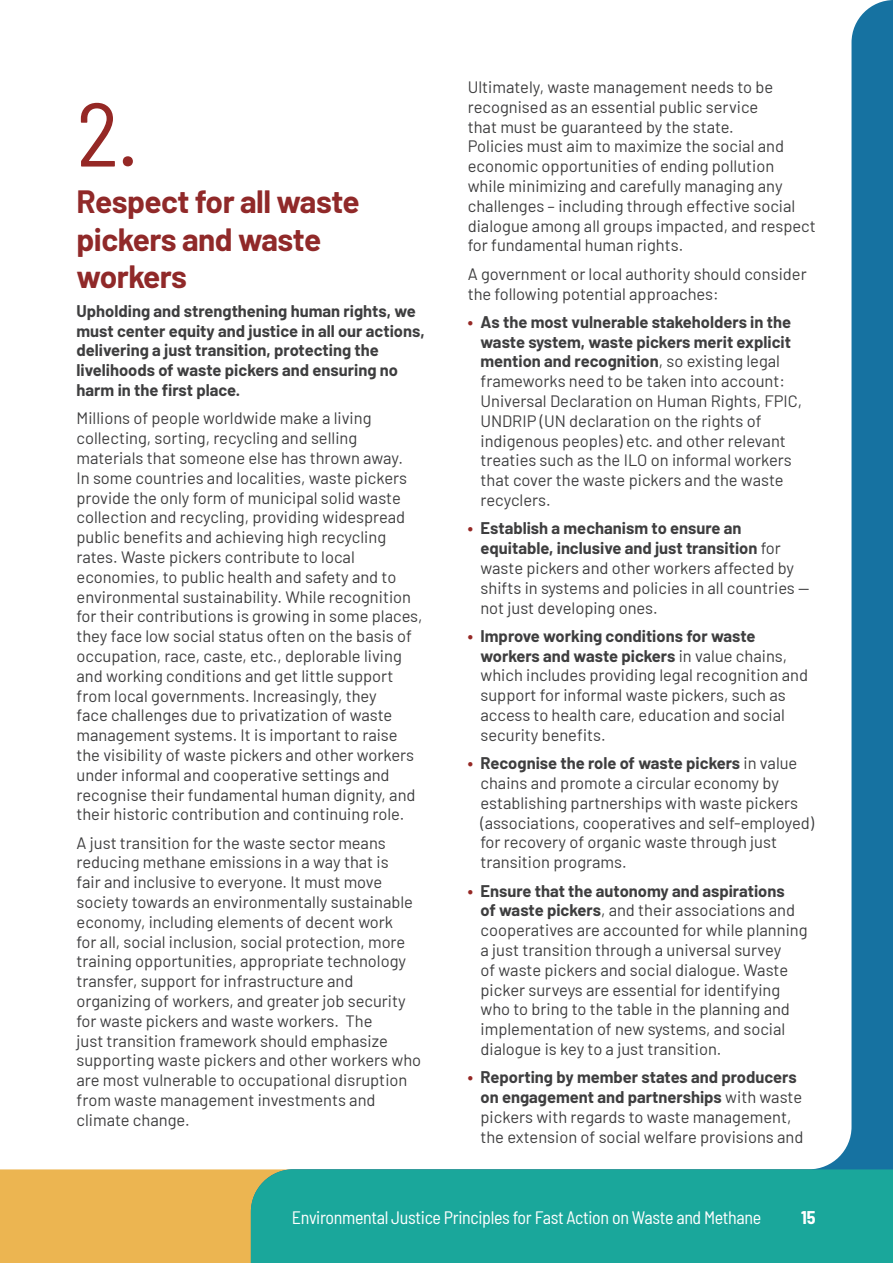
<style>
.page{position:relative;width:893px;height:1263px;background:#fff}
.page>*{position:absolute;margin:0;border:0;box-sizing:border-box;transform-origin:0 0}
.t1{font:semi-condensed 90px "Barlow";color:#952825}
.t2{font:700 31.5px/37.8px "Barlow";letter-spacing:-.015em;color:#902929}
.t3{font:semi-condensed 18px "Barlow";letter-spacing:-.02em;color:#fff}
.t4{font:700 semi-condensed 18px "Barlow";color:#fff}
.t5{font:16.5px/19.8px "Barlow";color:#3e3e3f}
.t6{font:700 16.5px/19.8px "Barlow";color:#3e3e3f}
.s1{font-weight:700;color:#952825}
.s2{font-weight:700}
</style>
<div class="page">
<div style="left:0;top:1169px;width:251px;height:94px;background:#ecb551"></div>
<svg style="left:814px;top:0;width:79px;height:1169px;fill:#1672a1"></svg>
<div style="left:251px;top:1169px;width:642px;height:94px;background:#1aa79b"></div>
<h1 class="t1" style="left:77px;top:69px;width:63px">2.</h1>
<h2 class="t2" style="left:77px;top:180px;width:285px">Respect for all waste pickers and waste workers</h2>
<p class="t6" style="left:77px;top:300px;width:350px">Upholding and strengthening human rights, we must center equity and justice in all our actions, delivering a just transition, protecting the livelihoods of waste pickers and ensuring no harm in the first place.</p>
<p class="t5" style="left:77px;top:407px;width:348px">Millions of people worldwide make a living collecting, sorting, recycling and selling materials that someone else has thrown away.<br>In some countries and localities, waste pickers provide the only form of municipal solid waste collection and recycling, providing widespread public benefits and achieving high recycling rates. Waste pickers contribute to local economies, to public health and safety and to environmental sustainability. While recognition for their contributions is growing in some places, they face low social status often on the basis of occupation, race, caste, etc., deplorable living and working conditions and get little support from local governments. Increasingly, they<br>face challenges due to privatization of waste management systems. It is important to raise the visibility of waste pickers and other workers under informal and cooperative settings and recognise their fundamental human dignity, and their historic contribution and continuing role.</p>
<p class="t5" style="left:77px;top:831px;width:346px">A just transition for the waste sector means reducing methane emissions in a way that is<br>fair and inclusive to everyone. It must move society towards an environmentally sustainable economy, including elements of decent work<br>for all, social inclusion, social protection, more training opportunities, appropriate technology transfer, support for infrastructure and organizing of workers, and greater job security for waste pickers and waste workers. The<br>just transition framework should emphasize supporting waste pickers and other workers who are most vulnerable to occupational disruption from waste management investments and climate change.</p>
<p class="t5" style="left:468px;top:76px;width:350px">Ultimately, waste management needs to be recognised as an essential public service<br>that must be guaranteed by the state.<br>Policies must aim to maximize the social and economic opportunities of ending pollution while minimizing and carefully managing any challenges – including through effective social dialogue among all groups impacted, and respect for fundamental human rights.</p>
<p class="t5" style="left:468px;top:263px;width:340px">A government or local authority should consider the following potential approaches:</p>
<p class="t5" style="left:480px;top:311px;width:323px;text-indent:-13px"><span class="s1">•</span> <span class="s2">As the most vulnerable stakeholders in the waste system, waste pickers merit explicit mention and recognition</span>, so existing legal frameworks need to be taken into account:<br>Universal Declaration on Human Rights, FPIC, UNDRIP (UN declaration on the rights of indigenous peoples) etc. and other relevant treaties such as the ILO on informal workers that cover the waste pickers and the waste recyclers.</p>
<p class="t5" style="left:480px;top:517px;width:330px;text-indent:-13px"><span class="s1">•</span> <span class="s2">Establish a mechanism to ensure an equitable, inclusive and just transition</span> for waste pickers and other workers affected by shifts in systems and policies in all countries — not just developing ones.</p>
<p class="t5" style="left:480px;top:625px;width:329px;text-indent:-13px"><span class="s1">•</span> <span class="s2">Improve working conditions for waste workers and waste pickers</span> in value chains, which includes providing legal recognition and support for informal waste pickers, such as access to health care, education and social security benefits.</p>
<p class="t5" style="left:480px;top:752px;width:335px;text-indent:-13px"><span class="s1">•</span> <span class="s2">Recognise the role of waste pickers</span> in value chains and promote a circular economy by establishing partnerships with waste pickers (associations, cooperatives and self-employed) for recovery of organic waste through just transition programs.</p>
<p class="t5" style="left:480px;top:879px;width:329px;text-indent:-13px"><span class="s1">•</span> <span class="s2">Ensure that the autonomy and aspirations<br>of waste pickers</span>, and their associations and cooperatives are accounted for while planning a just transition through a universal survey<br>of waste pickers and social dialogue. Waste picker surveys are essential for identifying who to bring to the table in the planning and implementation of new systems, and social dialogue is key to a just transition.</p>
<p class="t5" style="left:480px;top:1066px;width:324px;text-indent:-13px"><span class="s1">•</span> <span class="s2">Reporting by member states and producers on engagement and partnerships</span> with waste pickers with regards to waste management, the extension of social welfare provisions and</p>
<p class="t3" style="left:292px;top:1204px;width:471px">Environmental Justice Principles for Fast Action on Waste and Methane</p>
<p class="t4" style="left:801px;top:1204px;width:16px">15</p>
</div>
